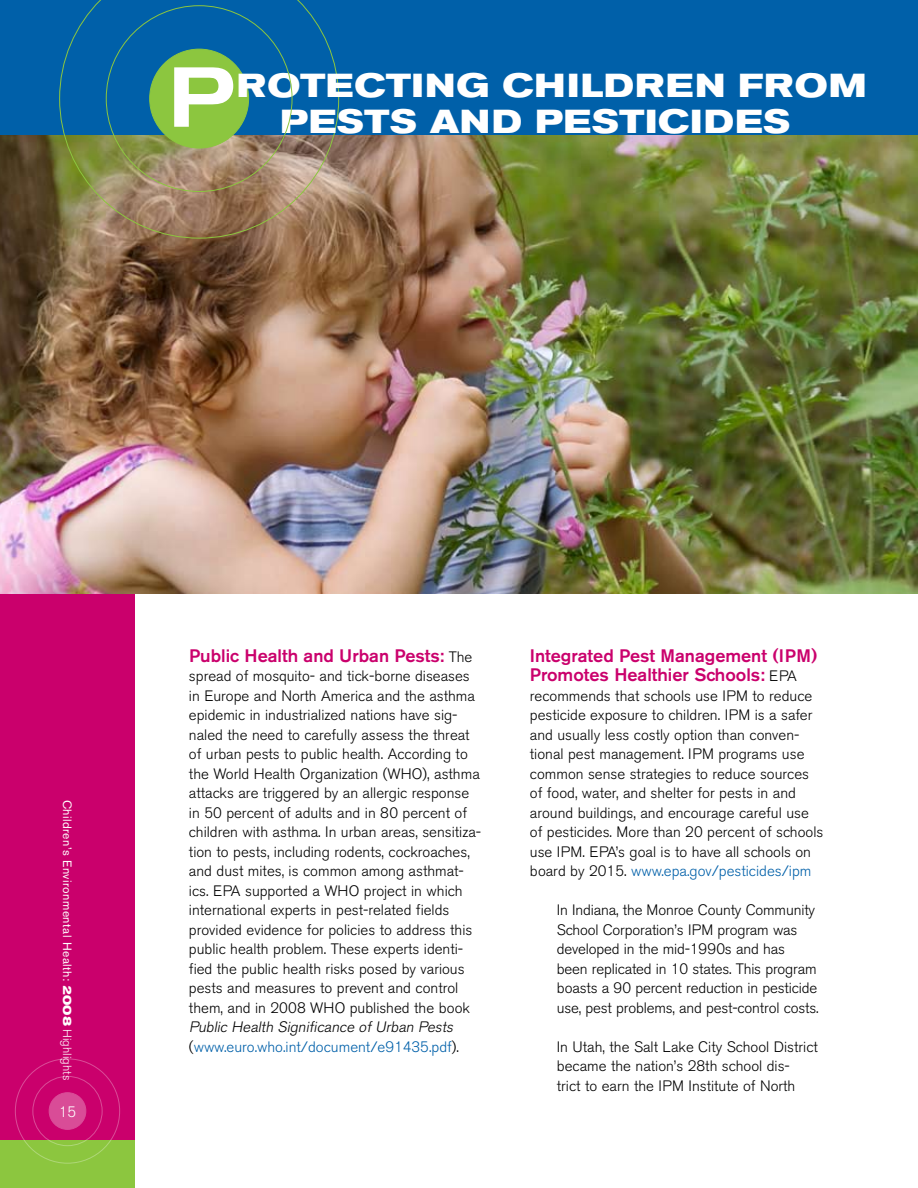
<style>
.page{position:relative;width:918px;height:1188px;background:#fff}
.page>*{position:absolute;margin:0;border:0;box-sizing:border-box;transform-origin:0 0}
.t1{font:500 expanded 84px "Akzidenz Grotesk BE";color:#fff}
.t2{font:700 expanded 33px/36px "Akzidenz Grotesk BE";letter-spacing:.03em;color:#fff}
.t3{font:500 18px "Akzidenz Grotesk BE";color:#ca006c}
.t4{font:300 15px/19.5px "Akzidenz Grotesk BE";color:#000}
.t5{font:italic 300 15px/19.5px "Akzidenz Grotesk BE";color:#000}
.t6{font:300 15px "Akzidenz Grotesk BE";color:#0060a9}
.t7{font:300 15px "Akzidenz Grotesk BE";color:#fff}
.t8{font:12px "Akzidenz Grotesk BE";letter-spacing:.04em;color:#fff}
.s1{font-weight:700;font-stretch:expanded}
.s2{font-weight:300}
.s3{font-weight:300;font-size:15px;color:#000}
.s4{color:#000}
.s5{font-style:normal}
.s6{font-style:normal;color:#0060a9}
</style>
<div class="page">
<img style="left:0;top:135px;width:918px;height:459px">
<div style="left:0;top:594px;width:135px;height:594px;background:#ca006c"></div>
<div style="left:0;top:0;width:918px;height:135px;background:#0060a9"></div>
<div style="left:0;top:1141px;width:135px;height:47px;background:#8cc63f"></div>
<svg style="left:59px;top:0;width:280px;height:239px"></svg>
<div style="left:150px;top:49px;width:99px;height:99px;background:#8cc63f;border-radius:50%"></div>
<div style="left:49px;top:1093px;width:37px;height:36px;background:#d94c97;border-radius:50%"></div>
<div style="left:49px;top:1092px;width:37px;height:38px;border:1px solid #fff;border-radius:50%"></div>
<div style="left:32px;top:1076px;width:71px;height:70px;border:1px solid #fff;border-radius:50%"></div>
<p class="t1" style="left:168px;top:49px;width:68px">P</p>
<p class="t2" style="left:280px;top:68px;width:588px;text-indent:-43px">R OTECTING CHILDREN FROM<br>PESTS AND PESTICIDES</p>
<p class="t8" style="left:74px;top:800px;width:282px;rotate:90deg">Children’s Environmental Health: <span class="s1">2008</span> <span class="s2">Highlights</span></p>
<p class="t7" style="left:59px;top:1103px;width:19px">15</p>
<p class="t3" style="left:189px;top:644px;width:285px">Public Health and Urban Pests: <span class="s3">The</span></p>
<p class="t3" style="left:530px;top:644px;width:289px">Integrated Pest Management (IPM)</p>
<p class="t4" style="left:189px;top:666px;width:282px">spread of mosquito- and tick-borne diseases</p>
<p class="t3" style="left:530px;top:664px;width:268px">Promotes Healthier Schools: <span class="s3">EPA</span></p>
<p class="t4" style="left:189px;top:686px;width:288px">in Europe and North America and the asthma</p>
<p class="t4" style="left:530px;top:686px;width:284px">recommends that schools use IPM to reduce</p>
<p class="t4" style="left:189px;top:705px;width:270px">epidemic in industrialized nations have sig-</p>
<p class="t4" style="left:530px;top:705px;width:284px">pesticide exposure to children. IPM is a safer</p>
<p class="t4" style="left:189px;top:725px;width:282px">naled the need to carefully assess the threat</p>
<p class="t4" style="left:530px;top:725px;width:271px">and usually less costly option than conven-</p>
<p class="t4" style="left:189px;top:744px;width:280px">of urban pests to public health. According to</p>
<p class="t4" style="left:530px;top:744px;width:276px">tional pest management. IPM programs use</p>
<p class="t4" style="left:189px;top:764px;width:292px">the World Health Organization (WHO), asthma</p>
<p class="t4" style="left:530px;top:764px;width:281px">common sense strategies to reduce sources</p>
<p class="t4" style="left:189px;top:783px;width:282px">attacks are triggered by an allergic response</p>
<p class="t4" style="left:530px;top:783px;width:268px">of food, water, and shelter for pests in and</p>
<p class="t4" style="left:189px;top:803px;width:280px">in 50 percent of adults and in 80 percent of</p>
<p class="t4" style="left:530px;top:803px;width:280px">around buildings, and encourage careful use</p>
<p class="t4" style="left:189px;top:822px;width:294px">children with asthma. In urban areas, sensitiza-</p>
<p class="t4" style="left:530px;top:822px;width:295px">of pesticides. More than 20 percent of schools</p>
<p class="t4" style="left:189px;top:842px;width:282px">tion to pests, including rodents, cockroaches,</p>
<p class="t4" style="left:530px;top:842px;width:283px">use IPM. EPA’s goal is to have all schools on</p>
<p class="t4" style="left:189px;top:861px;width:276px">and dust mites, is common among asthmat-</p>
<p class="t6" style="left:530px;top:862px;width:283px"><span class="s4">board by 2015.</span> www.epa.gov/pesticides/ipm</p>
<p class="t4" style="left:189px;top:881px;width:275px">ics. EPA supported a WHO project in which international experts in pest-related fields</p>
<p class="t4" style="left:557px;top:900px;width:260px">In Indiana, the Monroe County Community</p>
<p class="t4" style="left:189px;top:920px;width:285px">provided evidence for policies to address this</p>
<p class="t4" style="left:557px;top:920px;width:242px">School Corporation’s IPM program was</p>
<p class="t4" style="left:189px;top:939px;width:276px">public health problem. These experts identi-</p>
<p class="t4" style="left:557px;top:939px;width:230px">developed in the mid-1990s and has</p>
<p class="t4" style="left:189px;top:959px;width:277px">fied the public health risks posed by various</p>
<p class="t4" style="left:557px;top:959px;width:261px">been replicated in 10 states. This program</p>
<p class="t4" style="left:189px;top:978px;width:271px">pests and measures to prevent and control</p>
<p class="t4" style="left:557px;top:978px;width:262px">boasts a 90 percent reduction in pesticide</p>
<p class="t4" style="left:189px;top:998px;width:282px">them, and in 2008 WHO published the book</p>
<p class="t4" style="left:557px;top:998px;width:263px">use, pest problems, and pest-control costs.</p>
<p class="t5" style="left:189px;top:1017px;width:272px">Public Health Significance of Urban Pests <span class="s5">(</span><span class="s6">www.euro.who.int/document/e91435.pdf</span><span class="s5">).</span></p>
<p class="t4" style="left:557px;top:1037px;width:263px">In Utah, the Salt Lake City School District became the nation’s 28th school dis-<br>trict to earn the IPM Institute of North</p>
</div>
